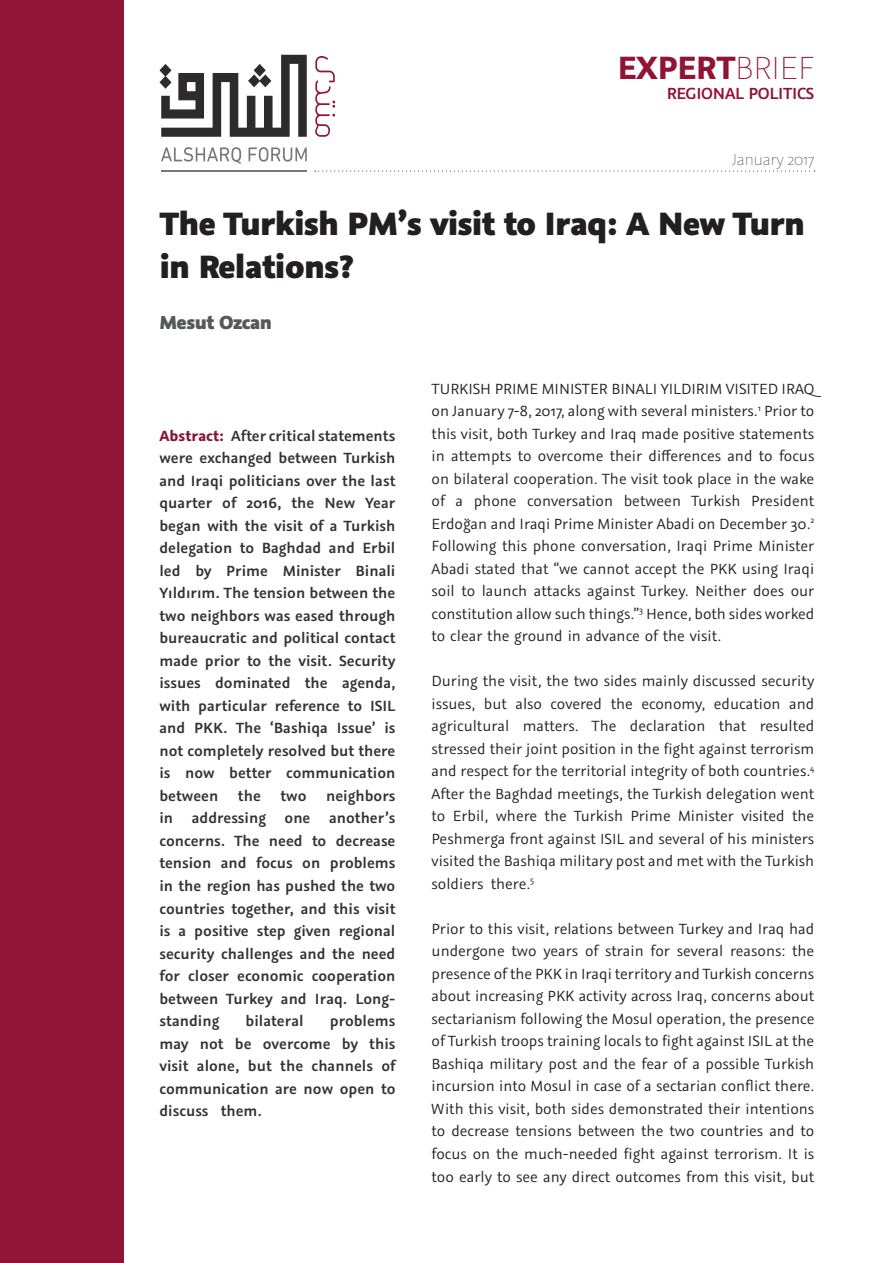
<style>
.page{position:relative;width:893px;height:1263px;background:#fff}
.page>*{position:absolute;margin:0;border:0;box-sizing:border-box;transform-origin:0 0}
.t1{font:800 36px/43.2px "Graublau Sans";letter-spacing:-.025em;color:#231f20}
.t2{font:700 36px "Graublau Sans";letter-spacing:-.015em;color:#911436}
.t3{font:800 21px "Graublau Sans";letter-spacing:-.025em;color:#57585a}
.t4{font:600 18px "Graublau Sans";letter-spacing:-.015em;color:#911436}
.t5{font:200 18px "Graublau Sans";letter-spacing:-.025em;color:#57585a}
.abstract{font:16.5px/22.5px "Graublau Sans";color:#231f20;text-align:justify}
.abstract-2{font:600 16.5px/22.5px "Graublau Sans";color:#333;text-align:justify}
.s1{font-weight:200}
.s2{font-weight:700;color:#881534}
</style>
<div class="page">
<svg style="left:315px;top:170px;width:500px;height:2px"></svg>
<svg style="left:159px;top:55px;width:148px;height:82px"></svg>
<svg style="left:315px;top:56px;width:20px;height:81px"></svg>
<svg style="left:161px;top:147px;width:146px;height:17px"></svg>
<hr style="left:161px;top:170px;width:146px;height:2px;background:#76787b">
<div style="left:0;top:0;width:123px;height:1263px;background:#911436"></div>
<p class="t2" style="left:617px;top:44px;width:198px">EXPERT<span class="s1">BRIEF</span></p>
<p class="t4" style="left:667px;top:82px;width:149px">REGIONAL POLITICS</p>
<p class="t5" style="left:732px;top:149px;width:84px">January 2017</p>
<p class="t1" style="left:159px;top:202px;width:647px">The Turkish PM’s visit to Iraq: A New Turn in Relations?</p>
<p class="t3" style="left:159px;top:308px;width:114px">Mesut Ozcan</p>
<p class="abstract-2" style="left:159px;top:424px;width:238px"><span class="s2">Abstract:</span> After critical statements were exchanged between Turkish and Iraqi politicians over the last quarter of 2016, the New Year began with the visit of a Turkish delegation to Baghdad and Erbil led by Prime Minister Binali Yıldırım. The tension between the two neighbors was eased through bureaucratic and political contact made prior to the visit. Security issues dominated the agenda, with particular reference to ISIL and PKK. The ‘Bashiqa Issue’ is not completely resolved but there is now better communication between the two neighbors in addressing one another’s concerns. The need to decrease tension and focus on problems in the region has pushed the two countries together, and this visit is a positive step given regional security challenges and the need for closer economic cooperation between Turkey and Iraq. Long&shy;standing</p>
<p class="abstract-2" style="left:159px;top:1009px;width:237px;text-indent:170px">problems may not be overcome by this visit alone, but the channels of communication are now open to discuss them.</p>
<p class="abstract-2" style="left:246px;top:1009px;width:60px">bilateral</p>
<p class="abstract" style="left:432px;top:377px;width:384px">TURKISH PRIME MINISTER BINALI YILDIRIM VISITED IRAQ on January 7-8, 2017, along with several ministers.<sup>1</sup> Prior to this visit, both Turkey and Iraq made positive statements in attempts to overcome their differences and to focus on bilateral cooperation. The visit took place in the wake of a phone conversation between Turkish President Erdoğan and Iraqi Prime Minister Abadi on December 30.<sup>2<br></sup>Following this phone conversation, Iraqi Prime Minister Abadi stated that “we cannot accept the PKK using Iraqi soil to launch attacks against Turkey. Neither does our constitution allow such things.”<sup>3</sup> Hence, both sides worked to clear the ground in advance of the visit.</p>
<p class="abstract" style="left:432px;top:670px;width:384px">During the visit, the two sides mainly discussed security issues, but also covered the economy, education and agricultural matters. The declaration that resulted stressed their joint position in the fight against terrorism and respect for the territorial integrity of both countries.<sup>4<br></sup>After the Baghdad meetings, the Turkish delegation went to Erbil, where the Turkish Prime Minister visited the Peshmerga front against ISIL and several of his ministers visited the Bashiqa military post and met with the Turkish soldiers there.<sup>5</sup></p>
<p class="abstract" style="left:432px;top:917px;width:384px">Prior to this visit, relations between Turkey and Iraq had undergone two years of strain for several reasons: the presence of the PKK in Iraqi territory and Turkish concerns about increasing PKK activity across Iraq, concerns about sectarianism following the Mosul operation, the presence of Turkish troops training locals to fight against ISIL at the Bashiqa military post and the fear of a possible Turkish incursion into Mosul in case of a sectarian conflict there.<br>With this visit, both sides demonstrated their intentions to decrease tensions between the two countries and to focus on the much-needed fight against terrorism. It is too early to see any direct outcomes from this visit, but</p>
</div>
